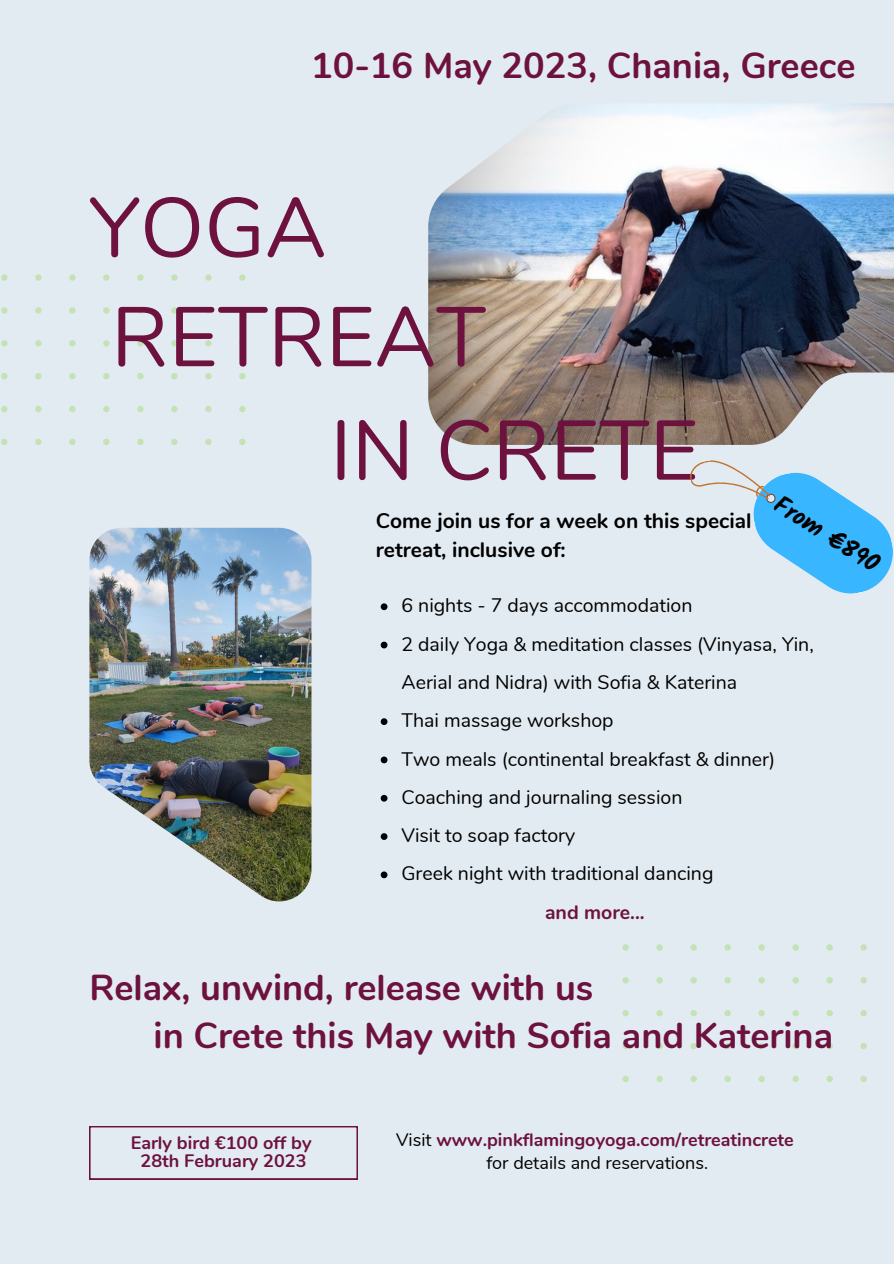
<style>
.page{position:relative;width:894px;height:1264px;background:#fff}
.page>*{position:absolute;margin:0;border:0;box-sizing:border-box;transform-origin:0 0}
.t1{font:84px "Nunito";color:#6d123f}
.t2{font:700 36px/47.2px "Nunito";color:#6d123f}
.t3{font:700 24.9px "Kalam";color:#000}
.t4{font:700 21px/29.2px "Nunito";color:#000}
.t5{font:19.5px/38.2px "Nunito";color:#000}
.t6{font:700 19.5px "Nunito";color:#6d123f}
.t7{font:700 18px/22.5px "Nunito";color:#6d123f;text-align:center}
.s1{font-weight:400;color:#000}
</style>
<div class="page">
<div style="left:0;top:0;width:893px;height:1263px;background:#e3ebf2"></div>
<img style="left:428px;top:103px;width:465px;height:342px">
<svg style="left:89px;top:1126px;width:268px;height:53px"></svg>
<img style="left:89px;top:528px;width:222px;height:373px">
<svg style="left:1px;top:274px;width:244px;height:171px"></svg>
<svg style="left:622px;top:944px;width:245px;height:138px"></svg>
<svg style="left:380px;top:603px;width:7px;height:7px"></svg>
<svg style="left:380px;top:641px;width:7px;height:7px"></svg>
<svg style="left:380px;top:718px;width:7px;height:7px"></svg>
<svg style="left:380px;top:756px;width:7px;height:7px"></svg>
<svg style="left:380px;top:794px;width:7px;height:7px"></svg>
<svg style="left:380px;top:833px;width:7px;height:7px"></svg>
<svg style="left:380px;top:871px;width:7px;height:7px"></svg>
<svg style="left:690px;top:460px;width:203px;height:134px"></svg>
<h2 class="t2" style="left:311px;top:42px;width:546px">10-16 May 2023, Chania, Greece</h2>
<h1 class="t1" style="left:89px;top:172px;width:238px">YOGA</h1>
<h1 class="t1" style="left:111px;top:281px;width:376px">RETREAT</h1>
<h1 class="t1" style="left:330px;top:395px;width:370px">IN CRETE</h1>
<p class="t3" style="left:783px;top:490px;width:121px;rotate:32deg">From €890</p>
<p class="t4" style="left:376px;top:506px;width:377px">Come join us for a week on this special retreat, inclusive of:</p>
<p class="t5" style="left:401px;top:587px;width:413px">6 nights - 7 days accommodation<br>2 daily Yoga &amp; meditation classes (Vinyasa, Yin, Aerial and Nidra) with Sofia &amp; Katerina<br>Thai massage workshop<br>Two meals (continental breakfast &amp; dinner)<br>Coaching and journaling session<br>Visit to soap factory<br>Greek night with traditional dancing</p>
<p class="t6" style="left:545px;top:899px;width:101px">and more...</p>
<h2 class="t2" style="left:153px;top:964px;width:680px;text-indent:-64px">Relax, unwind, release with us<br>in Crete this May with Sofia and Katerina</h2>
<p class="t7" style="left:131px;top:1133px;width:182px;line-height:18px">Early bird €100 off by<br>28th February 2023</p>
<p class="t7" style="left:396px;top:1128px;width:399px"><span class="s1">Visit</span> www.pinkflamingoyoga.com/retreatincrete <span class="s1">for details and reservations.</span></p>
</div>
